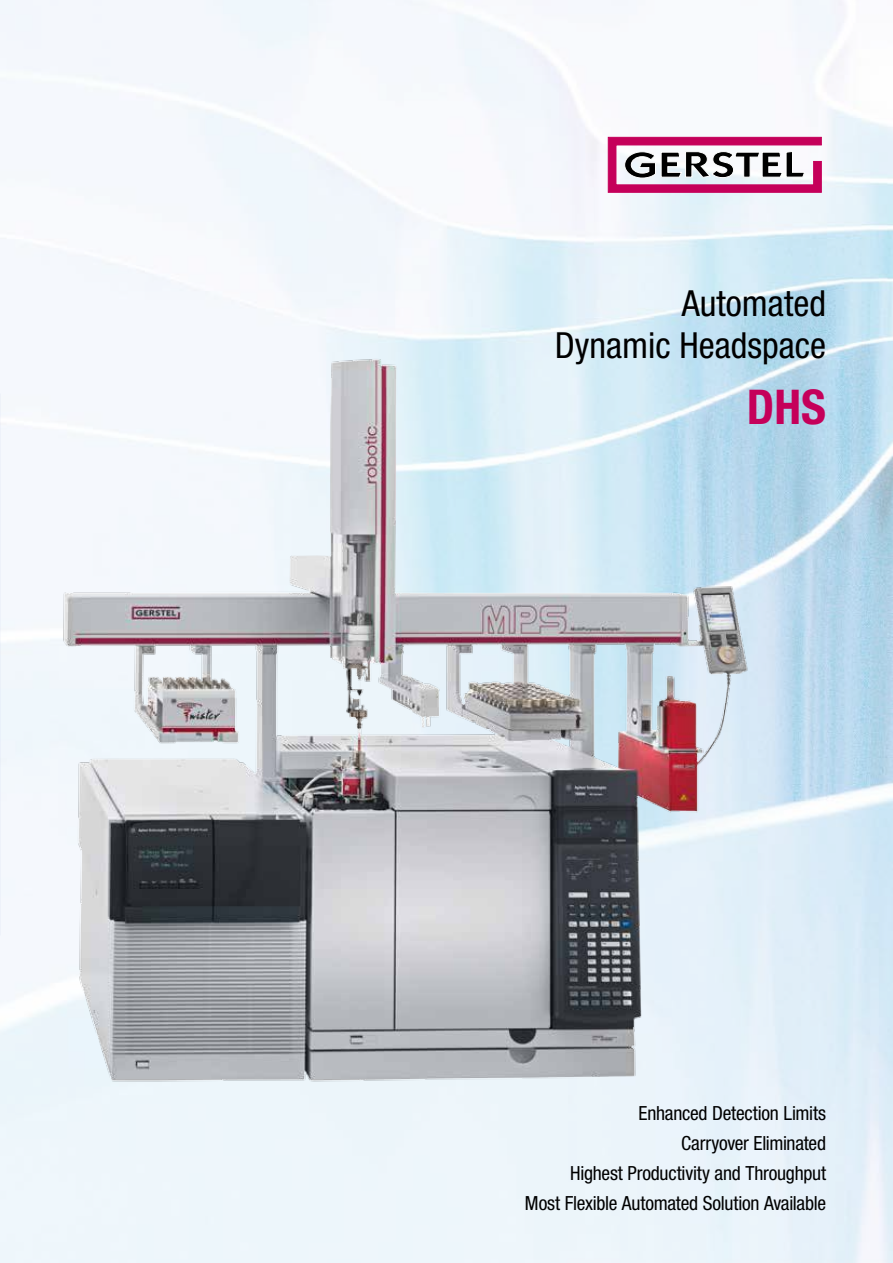
<style>
.page{position:relative;width:893px;height:1263px;background:#fff}
.page>*{position:absolute;margin:0;border:0;box-sizing:border-box;transform-origin:0 0}
.t1{font:700 condensed 48px "Helvetica Neue";color:#c5005a}
.t2{font:condensed 36px/42px "Helvetica Neue";color:#000;text-align:right}
.t3{font:condensed 19.5px/30px "Helvetica Neue";letter-spacing:-.01em;color:#000;text-align:right}
</style>
<div class="page">
<img style="left:56px;top:353px;width:696px;height:737px">
<svg style="left:608px;top:137px;width:214px;height:56px"></svg>
<h2 class="t2" style="left:555px;top:282px;width:273px">Automated<br>Dynamic Headspace</h2>
<h1 class="t1" style="left:747px;top:378px;width:81px">DHS</h1>
<p class="t3" style="left:525px;top:1098px;width:303px">Enhanced Detection Limits<br>Carryover Eliminated<br>Highest Productivity and Throughput<br>Most Flexible Automated Solution Available</p>
</div>
